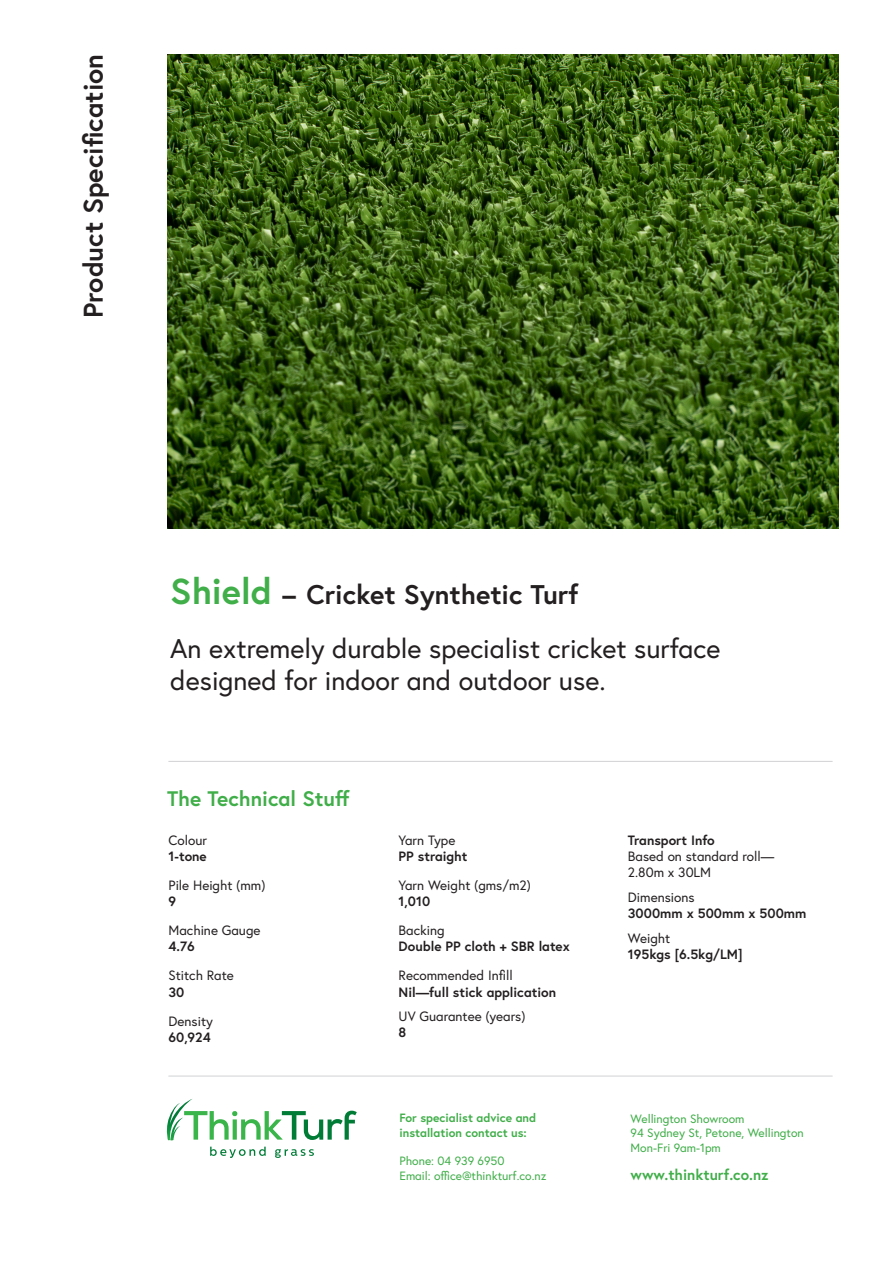
<style>
.page{position:relative;width:893px;height:1263px;background:#fff}
.page>*{position:absolute;margin:0;border:0;box-sizing:border-box;transform-origin:0 0}
.t1{font:27px/32.4px "Europa";color:#231f20}
.t2{font:700 27px "Europa";color:#231f20}
.t3{font:700 21px "Europa";color:#40ae49}
.t4{font:700 15px "Europa";color:#40ae49}
.Spec_intro{font:13.5px/16.2px "Europa";color:#231f20}
.Spec_Detail{font:700 13.5px "Europa";color:#231f20}
.Transport_H{font:700 13.5px "Europa";color:#231f20}
.t5{font:12px/14.4px "Europa";color:#40ae49}
.t6{font:700 12px/14.4px "Europa";color:#40ae49}
.s1{font-size:36px;color:#40ae49}
</style>
<div class="page">
<svg style="left:166px;top:1099px;width:191px;height:41px"></svg>
<svg style="left:210px;top:1146px;width:104px;height:12px"></svg>
<hr style="left:168px;top:761px;width:665px;height:1px;background:#d1d2d4">
<hr style="left:168px;top:1076px;width:665px;height:1px;background:#d1d2d4">
<img style="left:167px;top:54px;width:672px;height:474px">
<h1 class="t2" style="left:75px;top:318px;width:265px;rotate:-90deg">Product Specification</h1>
<p class="t2" style="left:170px;top:576px;width:410px"><span class="s1">Shield</span> – Cricket Synthetic Turf</p>
<p class="t1" style="left:170px;top:631px;width:552px">An extremely durable specialist cricket surface designed for indoor and outdoor use.</p>
<p class="t3" style="left:167px;top:784px;width:184px">The Technical Stuff</p>
<p class="Spec_intro" style="left:169px;top:832px;width:40px">Colour</p>
<p class="Spec_Detail" style="left:169px;top:847px;width:40px">1-tone</p>
<p class="Spec_intro" style="left:169px;top:877px;width:98px">Pile Height (mm)</p>
<p class="Spec_Detail" style="left:169px;top:892px;width:9px">9</p>
<p class="Spec_intro" style="left:169px;top:922px;width:93px">Machine Gauge</p>
<p class="Spec_Detail" style="left:169px;top:937px;width:28px">4.76</p>
<p class="Spec_intro" style="left:169px;top:967px;width:67px">Stitch Rate</p>
<p class="Spec_Detail" style="left:169px;top:982px;width:17px">30</p>
<p class="Spec_intro" style="left:169px;top:1012px;width:46px">Density</p>
<p class="Spec_Detail" style="left:169px;top:1028px;width:44px">60,924</p>
<p class="Spec_intro" style="left:399px;top:832px;width:58px">Yarn Type</p>
<p class="Spec_Detail" style="left:399px;top:847px;width:70px">PP straight</p>
<p class="Spec_intro" style="left:399px;top:877px;width:134px">Yarn Weight (gms/m2)</p>
<p class="Spec_Detail" style="left:399px;top:892px;width:33px">1,010</p>
<p class="Spec_intro" style="left:399px;top:922px;width:47px">Backing</p>
<p class="Spec_Detail" style="left:399px;top:937px;width:173px">Double PP cloth + SBR latex</p>
<p class="Spec_intro" style="left:399px;top:967px;width:116px">Recommended Infill</p>
<p class="Spec_Detail" style="left:399px;top:982px;width:159px">Nil—full stick application</p>
<p class="Spec_intro" style="left:399px;top:1008px;width:128px">UV Guarantee (years)</p>
<p class="Spec_Detail" style="left:399px;top:1023px;width:9px">8</p>
<p class="t6" style="left:399px;top:1110px;width:138px">For specialist advice and installation contact us:</p>
<p class="t5" style="left:399px;top:1154px;width:148px">Phone: 04 939 6950<br>Email: office@thinkturf.co.nz</p>
<p class="Transport_H" style="left:628px;top:831px;width:88px">Transport Info</p>
<h4 class="Spec_intro" style="left:628px;top:848px;width:148px">Based on standard roll—<br>2.80m x 30LM</h4>
<p class="Spec_intro" style="left:628px;top:889px;width:68px">Dimensions</p>
<p class="Spec_Detail" style="left:628px;top:904px;width:180px">3000mm x 500mm x 500mm</p>
<p class="Spec_intro" style="left:628px;top:930px;width:44px">Weight</p>
<p class="Spec_Detail" style="left:628px;top:945px;width:116px">195kgs [6.5kg/LM]</p>
<p class="t5" style="left:631px;top:1111px;width:175px">Wellington Showroom<br>94 Sydney St, Petone, Wellington<br>Mon-Fri 9am-1pm</p>
<p class="t4" style="left:631px;top:1165px;width:140px">www.thinkturf.co.nz</p>
</div>
